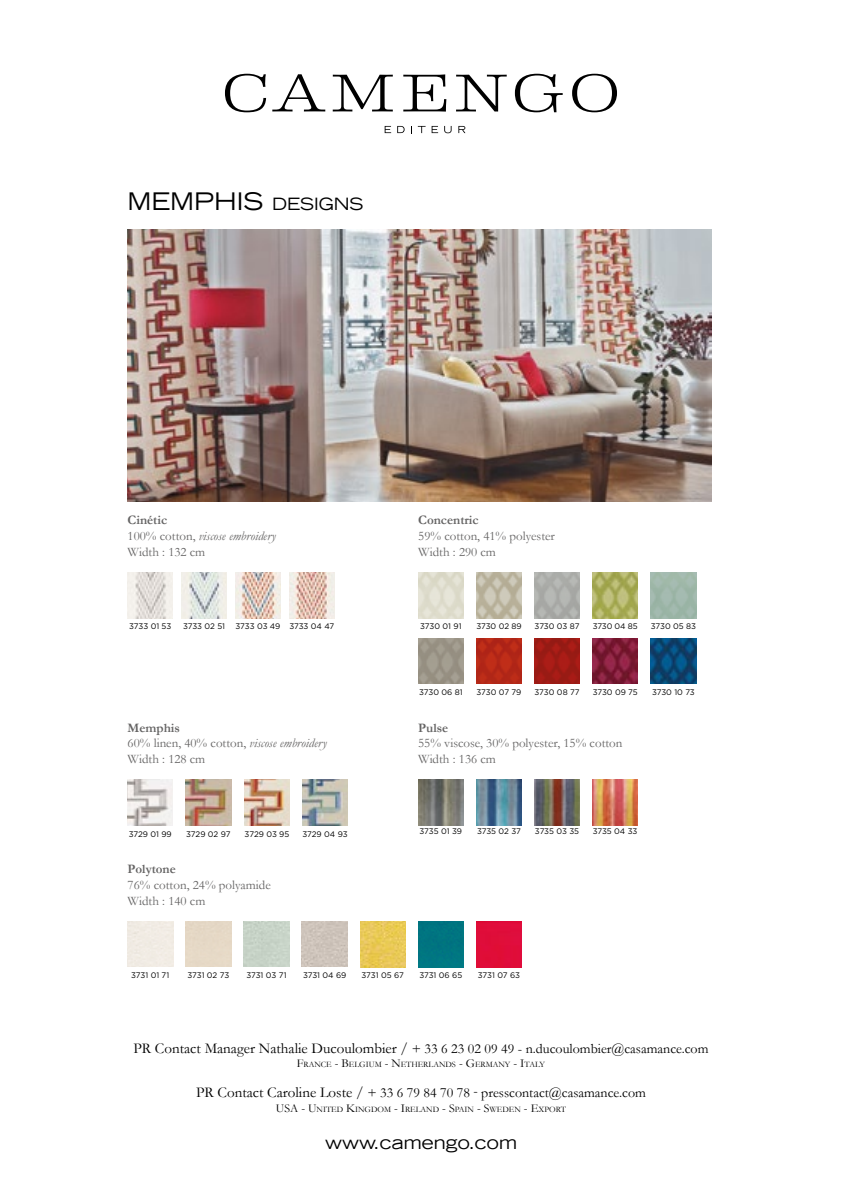
<style>
.page{position:relative;width:842px;height:1191px;background:#fff}
.page>*{position:absolute;margin:0;border:0;box-sizing:border-box;transform-origin:0 0}
.t1{font:expanded 24px "Trade Gothic LT";color:#000}
.t2{font:expanded 18px "Trade Gothic LT";color:#000}
.t3{font:14px "Garamond";color:#000}
.t4{font:13px/15.6px "Garamond";color:#646363}
.t5{font:700 13px "Garamond";color:#646363}
.t6{font:12px "Garamond";color:#000}
.t7{font:8.4px "Garamond";color:#000}
.t8{font:8px "Gotham";letter-spacing:-.01em;color:#000}
.s1{font-size:16.8px}
.s2{font-weight:700}
.s3{font-style:italic}
.s4{font-size:15px}
.s5{font-size:12px}
</style>
<div class="page">
<svg style="left:225px;top:74px;width:41px;height:38px"></svg>
<svg style="left:272px;top:74px;width:53px;height:37px"></svg>
<svg style="left:333px;top:75px;width:60px;height:36px"></svg>
<svg style="left:403px;top:74px;width:43px;height:38px"></svg>
<svg style="left:456px;top:75px;width:51px;height:36px"></svg>
<svg style="left:515px;top:74px;width:48px;height:38px"></svg>
<svg style="left:572px;top:74px;width:45px;height:38px"></svg>
<svg style="left:385px;top:126px;width:6px;height:7px"></svg>
<svg style="left:397px;top:126px;width:8px;height:7px"></svg>
<svg style="left:418px;top:126px;width:8px;height:7px"></svg>
<svg style="left:432px;top:126px;width:6px;height:7px"></svg>
<svg style="left:444px;top:126px;width:8px;height:7px"></svg>
<svg style="left:458px;top:126px;width:7px;height:7px"></svg>
<img style="left:128px;top:229px;width:583px;height:273px">
<img style="left:289px;top:573px;width:45px;height:45px">
<img style="left:128px;top:573px;width:45px;height:45px">
<img style="left:181px;top:573px;width:46px;height:45px">
<img style="left:235px;top:573px;width:46px;height:45px">
<img style="left:592px;top:780px;width:46px;height:45px">
<img style="left:418px;top:780px;width:45px;height:45px">
<img style="left:476px;top:780px;width:46px;height:45px">
<img style="left:534px;top:780px;width:46px;height:45px">
<img style="left:128px;top:780px;width:45px;height:45px">
<img style="left:186px;top:780px;width:45px;height:45px">
<img style="left:244px;top:780px;width:46px;height:45px">
<img style="left:302px;top:780px;width:46px;height:45px">
<img style="left:592px;top:573px;width:46px;height:45px">
<img style="left:592px;top:638px;width:46px;height:45px">
<img style="left:651px;top:638px;width:45px;height:45px">
<img style="left:418px;top:573px;width:46px;height:45px">
<img style="left:418px;top:638px;width:46px;height:45px">
<img style="left:476px;top:573px;width:46px;height:45px">
<img style="left:476px;top:638px;width:46px;height:45px">
<img style="left:534px;top:573px;width:46px;height:45px">
<img style="left:534px;top:638px;width:46px;height:45px">
<div style="left:244px;top:921px;width:45px;height:45px;background:#c7d3c7"></div>
<div style="left:302px;top:921px;width:45px;height:45px;background:#cec4bb"></div>
<img style="left:360px;top:921px;width:45px;height:46px">
<div style="left:418px;top:921px;width:45px;height:46px;background:#007581"></div>
<div style="left:476px;top:921px;width:46px;height:46px;background:#e00d3a"></div>
<h1 class="t1" style="left:128px;top:186px;width:238px">MEMPHIS <span class="s1">DESIGNS</span></h1>
<h3 class="t4" style="left:128px;top:512px;width:150px"><span class="s2">Cinétic<br></span>100% cotton, <span class="s3">viscose embroidery<br></span>Width : 132 cm</h3>
<h3 class="t5" style="left:418px;top:512px;width:62px">Concentric</h3>
<h3 class="t4" style="left:418px;top:528px;width:138px">59% cotton, 41% polyester<br>Width : 290 cm</h3>
<p class="t8" style="left:129px;top:621px;width:44px">3733 01 53</p>
<p class="t8" style="left:183px;top:621px;width:44px">3733 02 51</p>
<p class="t8" style="left:235px;top:621px;width:100px">3733 03 49 3733 04 47</p>
<p class="t8" style="left:420px;top:621px;width:43px">3730 01 91</p>
<p class="t8" style="left:476px;top:621px;width:47px">3730 02 89</p>
<p class="t8" style="left:535px;top:621px;width:47px">3730 03 87</p>
<p class="t8" style="left:593px;top:621px;width:47px">3730 04 85</p>
<p class="t8" style="left:651px;top:621px;width:47px">3730 05 83</p>
<p class="t8" style="left:419px;top:687px;width:45px">3730 06 81</p>
<p class="t8" style="left:477px;top:687px;width:46px">3730 07 79</p>
<p class="t8" style="left:535px;top:687px;width:47px">3730 08 77</p>
<p class="t8" style="left:593px;top:687px;width:47px">3730 09 75</p>
<p class="t8" style="left:652px;top:687px;width:44px">3730 10 73</p>
<h3 class="t4" style="left:128px;top:720px;width:201px"><span class="s2">Memphis<br></span>60% linen, 40% cotton, <span class="s3">viscose embroidery<br></span>Width : 128 cm</h3>
<h3 class="t5" style="left:418px;top:720px;width:32px">Pulse</h3>
<h3 class="t4" style="left:418px;top:735px;width:206px">55% viscose, 30% polyester, 15% cotton<br>Width : 136 cm</h3>
<p class="t8" style="left:129px;top:828px;width:45px">3729 01 99</p>
<p class="t8" style="left:186px;top:828px;width:46px">3729 02 97</p>
<p class="t8" style="left:245px;top:828px;width:46px">3729 03 95</p>
<p class="t8" style="left:302px;top:828px;width:47px">3729 04 93</p>
<p class="t8" style="left:420px;top:826px;width:44px">3735 01 39</p>
<p class="t8" style="left:477px;top:826px;width:45px">3735 02 37</p>
<p class="t8" style="left:535px;top:826px;width:46px">3735 03 35</p>
<p class="t8" style="left:593px;top:826px;width:46px">3735 04 33</p>
<h3 class="t5" style="left:128px;top:861px;width:50px">Polytone</h3>
<h3 class="t4" style="left:128px;top:877px;width:145px">76% cotton, 24% polyamide<br>Width : 140 cm</h3>
<p class="t8" style="left:131px;top:970px;width:40px">3731 01 71</p>
<p class="t8" style="left:187px;top:970px;width:43px">3731 02 73</p>
<p class="t8" style="left:246px;top:970px;width:42px">3731 03 71</p>
<p class="t8" style="left:303px;top:970px;width:45px">3731 04 69</p>
<p class="t8" style="left:362px;top:970px;width:44px">3731 05 67</p>
<p class="t8" style="left:419px;top:970px;width:44px">3731 06 65</p>
<p class="t8" style="left:478px;top:970px;width:44px">3731 07 63</p>
<h3 class="t3" style="left:133px;top:1040px;width:577px"><span class="s4">PR Contact Manager Nathalie Ducoulombier /</span> + 33 6 23 02 09 49 - n.ducoulombier@casamance.com</h3>
<p class="t7" style="left:297px;top:1059px;width:250px"><span class="s5">F</span>RANCE <span class="s5">- B</span>ELGIUM <span class="s5">- N</span>ETHERLANDS <span class="s5">- G</span>ERMANY <span class="s5">- I</span>TALY</p>
<h3 class="t3" style="left:196px;top:1084px;width:451px"><span class="s4">PR Contact Caroline Loste /</span> + 33 6 79 84 70 78 - presscontact@casamance.com</h3>
<h3 class="t6" style="left:276px;top:1100px;width:9px">USA</h3>
<p class="t7" style="left:301px;top:1103px;width:266px"><span class="s5">- U</span>NITED <span class="s5">K</span>INGDOM <span class="s5">- I</span>RELAND <span class="s5">- S</span>PAIN <span class="s5">- S</span>WEDEN <span class="s5">- E</span>XPORT</p>
<h2 class="t2" style="left:325px;top:1130px;width:193px">www.camengo.com</h2>
</div>
